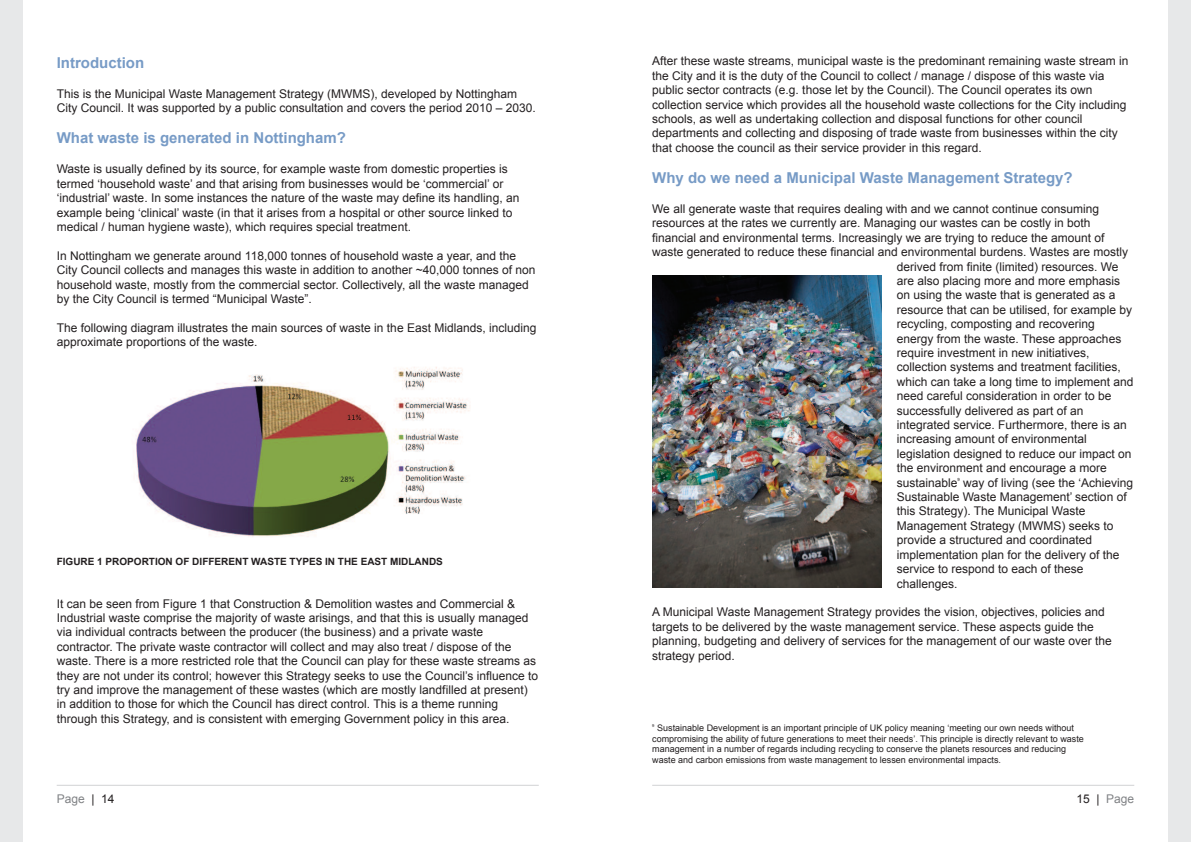
<style>
.page{position:relative;width:1191px;height:842px;background:#fff}
.page>*{position:absolute;margin:0;border:0;box-sizing:border-box;transform-origin:0 0}
.t1{font:700 15px "Arial";color:#779bc6}
.t2{font:12px/14.4px "Arial";color:#231f20}
.t3{font:12px "Arial";color:#808285}
.t4{font:700 10px "Arial";color:#231f20}
.t5{font:9px/10.8px "Arial";color:#231f20}
.t6{font:4.3px "Arial";color:#231f20}
.t7{font:4px "Arial";color:#231f20}
.s1{color:#231f20}
</style>
<div class="page">
<div style="left:0;top:0;width:23px;height:842px;background:#e7e8e9"></div>
<hr style="left:57px;top:785px;width:482px;height:1px;background:#d1d2d4">
<div style="left:1168px;top:0;width:23px;height:842px;background:#e7e8e9"></div>
<hr style="left:652px;top:785px;width:482px;height:1px;background:#d1d2d4">
<img style="left:652px;top:276px;width:229px;height:312px">
<img style="left:136px;top:367px;width:334px;height:170px">
<p class="t1" style="left:57px;top:54px;width:89px">Introduction</p>
<p class="t2" style="left:57px;top:86px;width:480px">This is the Municipal Waste Management Strategy (MWMS), developed by Nottingham<br>City Council. It was supported by a public consultation and covers the period 2010 – 2030.</p>
<p class="t1" style="left:57px;top:130px;width:291px">What waste is generated in Nottingham?</p>
<p class="t2" style="left:57px;top:162px;width:464px">Waste is usually defined by its source, for example waste from domestic properties is termed ‘household waste’ and that arising from businesses would be ‘commercial’ or ‘industrial’ waste. In some instances the nature of the waste may define its handling, an example being ‘clinical’ waste (in that it arises from a hospital or other source linked to medical / human hygiene waste), which requires special treatment.</p>
<p class="t2" style="left:57px;top:248px;width:480px">In Nottingham we generate around 118,000 tonnes of household waste a year, and the City Council collects and manages this waste in addition to another ~40,000 tonnes of non household waste, mostly from the commercial sector. Collectively, all the waste managed by the City Council is termed “Municipal Waste”.</p>
<p class="t2" style="left:57px;top:320px;width:481px">The following diagram illustrates the main sources of waste in the East Midlands, including approximate proportions of the waste.</p>
<p class="t4" style="left:57px;top:556px;width:388px">FIGURE 1 PROPORTION OF DIFFERENT WASTE TYPES IN THE EAST MIDLANDS</p>
<p class="t2" style="left:57px;top:596px;width:483px">It can be seen from Figure 1 that Construction &amp; Demolition wastes and Commercial &amp; Industrial waste comprise the majority of waste arisings, and that this is usually managed via individual contracts between the producer (the business) and a private waste contractor. The private waste contractor will collect and may also treat / dispose of the waste. There is a more restricted role that the Council can play for these waste streams as they are not under its control; however this Strategy seeks to use the Council’s influence to try and improve the management of these wastes (which are mostly landfilled at present) in addition to those for which the Council has direct control. This is a theme running through this Strategy, and is consistent with emerging Government policy in this area.</p>
<p class="t3" style="left:57px;top:792px;width:59px">Page <span class="s1">| 14</span></p>
<p class="t2" style="left:652px;top:54px;width:478px">After these waste streams, municipal waste is the predominant remaining waste stream in the City and it is the duty of the Council to collect / manage / dispose of this waste via public sector contracts (e.g. those let by the Council). The Council operates its own collection service which provides all the household waste collections for the City including schools, as well as undertaking collection and disposal functions for other council departments and collecting and disposing of trade waste from businesses within the city that choose the council as their service provider in this regard.</p>
<p class="t1" style="left:652px;top:169px;width:422px">Why do we need a Municipal Waste Management Strategy?</p>
<p class="t2" style="left:652px;top:202px;width:448px">We all generate waste that requires dealing with and we cannot continue consuming</p>
<p class="t2" style="left:652px;top:216px;width:440px">resources at the rates we currently are. Managing our wastes can be costly in both</p>
<p class="t2" style="left:652px;top:230px;width:454px">financial and environmental terms. Increasingly we are trying to reduce the amount of</p>
<p class="t2" style="left:652px;top:245px;width:477px">waste generated to reduce these financial and environmental burdens. Wastes are mostly</p>
<p class="t2" style="left:896px;top:259px;width:223px">derived from finite (limited) resources. We</p>
<p class="t2" style="left:896px;top:274px;width:225px">are also placing more and more emphasis</p>
<p class="t2" style="left:896px;top:288px;width:220px">on using the waste that is generated as a</p>
<p class="t2" style="left:896px;top:302px;width:237px">resource that can be utilised, for example by</p>
<p class="t2" style="left:896px;top:317px;width:200px">recycling, composting and recovering</p>
<p class="t2" style="left:896px;top:331px;width:226px">energy from the waste. These approaches</p>
<p class="t2" style="left:896px;top:346px;width:194px">require investment in new initiatives,</p>
<p class="t2" style="left:896px;top:360px;width:226px">collection systems and treatment facilities,</p>
<p class="t2" style="left:896px;top:374px;width:238px">which can take a long time to implement and</p>
<p class="t2" style="left:896px;top:389px;width:216px">need careful consideration in order to be</p>
<p class="t2" style="left:896px;top:403px;width:188px">successfully delivered as part of an</p>
<p class="t2" style="left:896px;top:418px;width:232px">integrated service. Furthermore, there is an</p>
<p class="t2" style="left:896px;top:432px;width:192px">increasing amount of environmental</p>
<p class="t2" style="left:896px;top:446px;width:236px">legislation designed to reduce our impact on</p>
<p class="t2" style="left:896px;top:461px;width:212px">the environment and encourage a more</p>
<p class="t2" style="left:896px;top:475px;width:62px">sustainable</p>
<p class="t6" style="left:957px;top:477px;width:4px">9</p>
<p class="t2" style="left:896px;top:475px;width:238px;text-indent:66px">way of living (see the ‘Achieving Sustainable Waste Management’ section of this Strategy). The Municipal Waste Management Strategy (MWMS) seeks to provide a structured and coordinated implementation plan for the delivery of the service to respond to each of these challenges.</p>
<p class="t2" style="left:652px;top:605px;width:461px">A Municipal Waste Management Strategy provides the vision, objectives, policies and targets to be delivered by the waste management service. These aspects guide the planning, budgeting and delivery of services for the management of our waste over the strategy period.</p>
<p class="t5" style="left:652px;top:722px;width:433px;text-indent:5px">Sustainable Development is an important principle of UK policy meaning ‘meeting our own needs without compromising the ability of future generations to meet their needs’. This principle is directly relevant to waste management in a number of regards including recycling to conserve the planets resources and reducing waste and carbon emissions from waste management to lessen environmental impacts.</p>
<p class="t7" style="left:652px;top:723px;width:4px">9</p>
<p class="t3" style="left:1076px;top:792px;width:59px"><span class="s1">15 |</span> Page</p>
</div>
